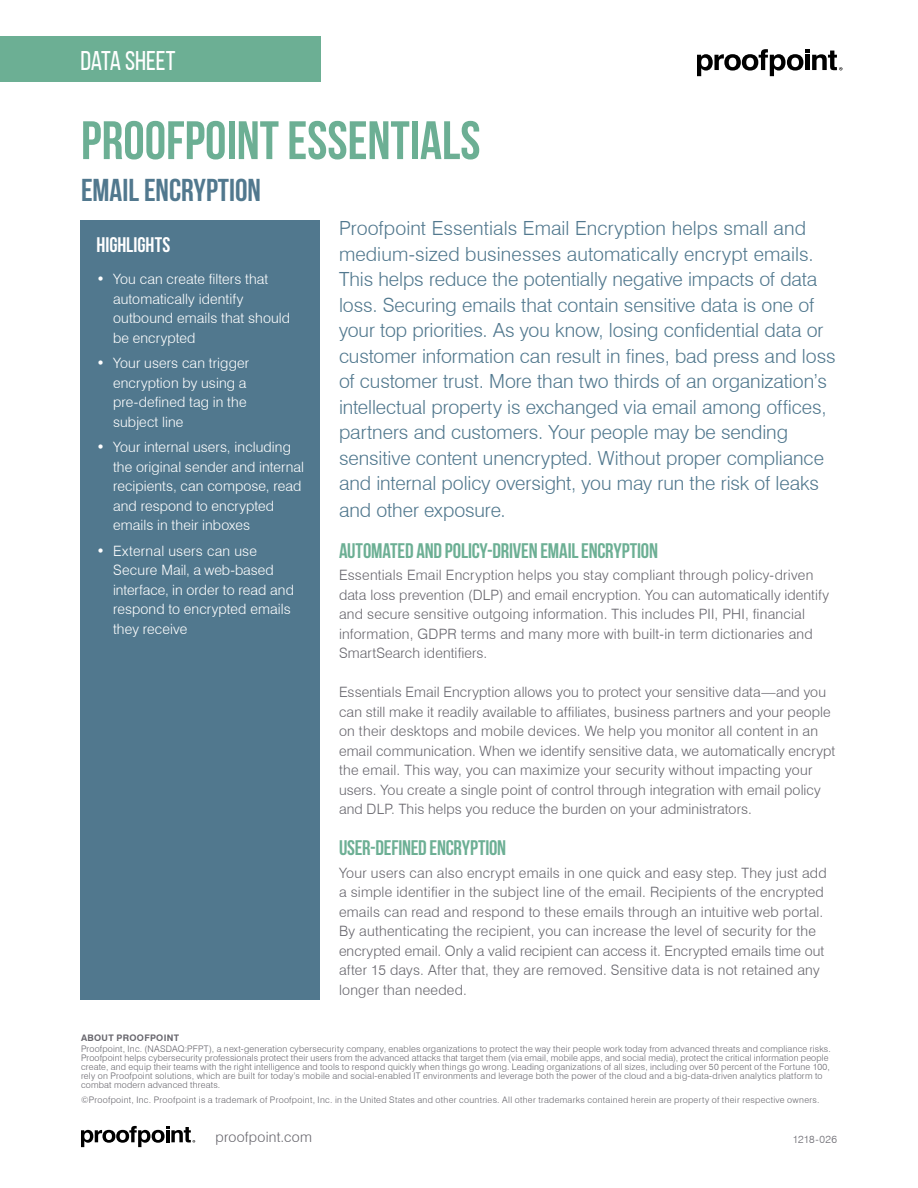
<style>
.page{position:relative;width:918px;height:1188px;background:#fff}
.page>*{position:absolute;margin:0;border:0;box-sizing:border-box;transform-origin:0 0}
.t1{font:700 54px "Bebas Neue";color:#6caf94}
.t2{font:700 31.5px "Bebas Neue";color:#51788e}
.t3{font:27px "Bebas Neue";letter-spacing:-.005em;color:#fff}
.t4{font:700 21px "Bebas Neue";letter-spacing:-.015em;color:#6caf94}
.t5{font:700 21px "Bebas Neue";letter-spacing:-.005em;color:#fff}
.t6{font:300 19.5px/25.7px "Swiss 721 BT";letter-spacing:-.005em;color:#51788e}
.t7{font:300 14.25px/19.5px "Swiss 721 BT";letter-spacing:.01em;color:#66656c}
.t8{font:300 14.25px/19.5px "Swiss 721 BT";letter-spacing:.005em;color:#fff}
.t9{font:300 10.5px "Swiss 721 BT";letter-spacing:.015em;color:#66656c}
.t10{font:300 9px/9px "Swiss 721 BT";letter-spacing:.025em;color:#66656c}
.t11{font:700 9px "Swiss 721 BT";letter-spacing:.035em;color:#66656c}
</style>
<div class="page">
<svg style="left:697px;top:49px;width:145px;height:27px"></svg>
<div style="left:0;top:36px;width:321px;height:46px;background:#6caf94"></div>
<div style="left:80px;top:220px;width:240px;height:780px;background:#51788e"></div>
<svg style="left:81px;top:1126px;width:114px;height:21px"></svg>
<h3 class="t3" style="left:80px;top:46px;width:97px">DATA SHEET</h3>
<h1 class="t1" style="left:81px;top:111px;width:401px">PROOFPOINT ESSENTIALS</h1>
<h2 class="t2" style="left:81px;top:173px;width:182px">EMAIL ENCRYPTION</h2>
<h3 class="t5" style="left:97px;top:233px;width:75px">HIGHLIGHTS</h3>
<p class="t8" style="left:113px;top:269px;width:179px;text-indent:-17px">• You can create filters that automatically identify outbound emails that should be encrypted</p>
<p class="t8" style="left:113px;top:353px;width:138px;text-indent:-17px">• Your users can trigger encryption by using a pre-defined tag in the subject line</p>
<p class="t8" style="left:113px;top:437px;width:193px;text-indent:-17px">• Your internal users, including the original sender and internal recipients, can compose, read and respond to encrypted emails in their inboxes</p>
<p class="t8" style="left:113px;top:541px;width:182px;text-indent:-17px">• External users can use<br>Secure Mail, a web-based interface, in order to read and respond to encrypted emails they receive</p>
<p class="t6" style="left:339px;top:215px;width:498px">Proofpoint Essentials Email Encryption helps small and medium-sized businesses automatically encrypt emails.<br>This helps reduce the potentially negative impacts of data loss. Securing emails that contain sensitive data is one of your top priorities. As you know, losing confidential data or customer information can result in fines, bad press and loss of customer trust. More than two thirds of an organization’s intellectual property is exchanged via email among offices, partners and customers. Your people may be sending sensitive content unencrypted. Without proper compliance and internal policy oversight, you may run the risk of leaks and other exposure.</p>
<h3 class="t4" style="left:339px;top:539px;width:320px">AUTOMATED AND POLICY-DRIVEN EMAIL ENCRYPTION</h3>
<p class="t7" style="left:339px;top:565px;width:492px">Essentials Email Encryption helps you stay compliant through policy-driven data loss prevention (DLP) and email encryption. You can automatically identify and secure sensitive outgoing information. This includes PII, PHI, financial information, GDPR terms and many more with built-in term dictionaries and SmartSearch identifiers.</p>
<p class="t7" style="left:339px;top:682px;width:498px">Essentials Email Encryption allows you to protect your sensitive data—and you can still make it readily available to affiliates, business partners and your people on their desktops and mobile devices. We help you monitor all content in an email communication. When we identify sensitive data, we automatically encrypt the email. This way, you can maximize your security without impacting your users. You create a single point of control through integration with email policy and DLP. This helps you reduce the burden on your administrators.</p>
<h3 class="t4" style="left:339px;top:836px;width:169px">USER-DEFINED ENCRYPTION</h3>
<p class="t7" style="left:339px;top:863px;width:489px">Your users can also encrypt emails in one quick and easy step. They just add a simple identifier in the subject line of the email. Recipients of the encrypted emails can read and respond to these emails through an intuitive web portal.<br>By authenticating the recipient, you can increase the level of security for the encrypted email. Only a valid recipient can access it. Encrypted emails time out after 15 days. After that, they are removed. Sensitive data is not retained any longer than needed.</p>
<p class="t11" style="left:81px;top:1033px;width:100px">ABOUT PROOFPOINT</p>
<p class="t10" style="left:81px;top:1044px;width:751px">Proofpoint, Inc. (NASDAQ:PFPT), a next-generation cybersecurity company, enables organizations to protect the way their people work today from advanced threats and compliance risks.<br>Proofpoint helps cybersecurity professionals protect their users from the advanced attacks that target them (via email, mobile apps, and social media), protect the critical information people create, and equip their teams with the right intelligence and tools to respond quickly when things go wrong. Leading organizations of all sizes, including over 50 percent of the Fortune 100, rely on Proofpoint solutions, which are built for today’s mobile and social-enabled IT environments and leverage both the power of the cloud and a big-data-driven analytics platform to combat modern advanced threats.</p>
<p class="t10" style="left:81px;top:1095px;width:740px">©Proofpoint, Inc. Proofpoint is a trademark of Proofpoint, Inc. in the United States and other countries. All other trademarks contained herein are property of their respective owners.</p>
<p class="t7" style="left:216px;top:1127px;width:98px">proofpoint.com</p>
<p class="t9" style="left:793px;top:1133px;width:46px">1218-026</p>
</div>
